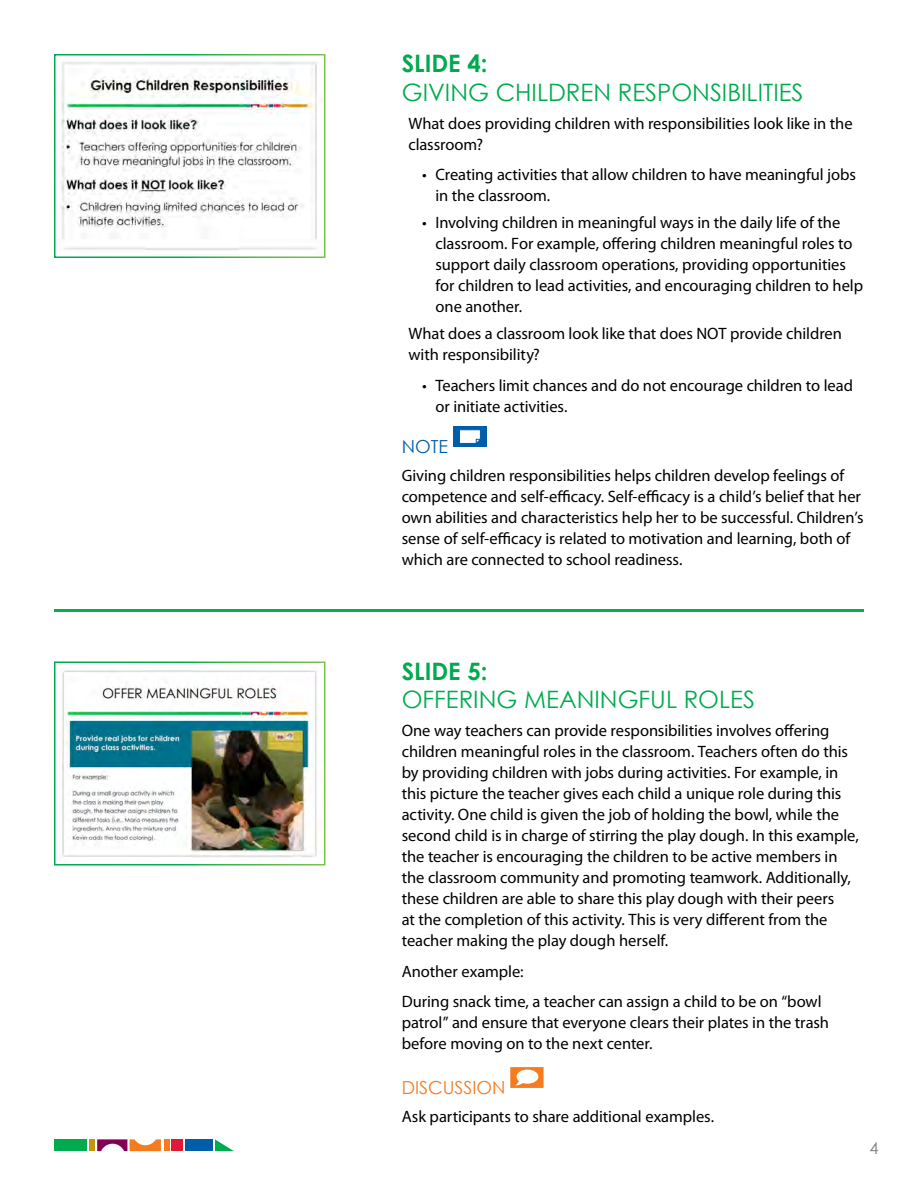
<style>
.page{position:relative;width:918px;height:1188px;background:#fff}
.page>*{position:absolute;margin:0;border:0;box-sizing:border-box;transform-origin:0 0}
.t1{font:24px/28.8px "Century Gothic";color:#00aa4f}
.Discussion_Header{font:18px "Century Gothic";color:#f47b20}
.Note_Header{font:18px "Century Gothic";color:#005daa}
.body{font:16.5px/21px "Myriad Pro";letter-spacing:-.005em;color:#000}
.Bullet{font:16.5px/21px "Myriad Pro";letter-spacing:-.005em;color:#000}
.t2{font:16.5px "Century Gothic";color:#808285}
.s1{font-weight:700}
</style>
<div class="page">
<div style="left:54px;top:1139px;width:33px;height:12px;background:#00aa4f"></div>
<svg style="left:97px;top:1139px;width:64px;height:12px"></svg>
<div style="left:164px;top:1139px;width:6px;height:12px;background:#f47b20"></div>
<div style="left:185px;top:1139px;width:27px;height:12px;background:#005daa"></div>
<svg style="left:215px;top:1139px;width:19px;height:12px"></svg>
<div style="left:172px;top:1139px;width:11px;height:12px;background:#e31837"></div>
<div style="left:89px;top:1139px;width:6px;height:12px;background:#c4960c"></div>
<img style="left:61px;top:61px;width:262px;height:189px">
<div style="left:54px;top:54px;width:272px;height:204px;border:2px solid #fff"></div>
<div style="left:453px;top:426px;width:34px;height:21px;background:#005daa"></div>
<svg style="left:460px;top:429px;width:20px;height:14px"></svg>
<hr style="left:54px;top:609px;width:810px;height:3px;background:#00af4e">
<img style="left:62px;top:670px;width:255px;height:188px">
<div style="left:54px;top:662px;width:272px;height:204px;border:2px solid #fff"></div>
<svg style="left:510px;top:1067px;width:34px;height:21px"></svg>
<p class="t1" style="left:402px;top:49px;width:403px"><span class="s1">SLIDE 4:<br></span>GIVING CHILDREN RESPONSIBILITIES</p>
<p class="Bullet" style="left:409px;top:112px;width:446px">What does providing children with responsibilities look like in the classroom?</p>
<p class="body" style="left:436px;top:164px;width:422px;text-indent:-14px">• Creating activities that allow children to have meaningful jobs in the classroom.</p>
<p class="body" style="left:436px;top:212px;width:429px;text-indent:-14px">• Involving children in meaningful ways in the daily life of the classroom. For example, offering children meaningful roles to support daily classroom operations, providing opportunities for children to lead activities, and encouraging children to help one another.</p>
<p class="Bullet" style="left:409px;top:323px;width:435px">What does a classroom look like that does NOT provide children with responsibility?</p>
<p class="body" style="left:436px;top:374px;width:419px;text-indent:-14px">• Teachers limit chances and do not encourage children to lead or initiate activities.</p>
<p class="Note_Header" style="left:402px;top:435px;width:48px">NOTE</p>
<p class="body" style="left:402px;top:464px;width:463px">Giving children responsibilities helps children develop feelings of competence and self-efficacy. Self-efficacy is a child’s belief that her own abilities and characteristics help her to be successful. Children’s sense of self-efficacy is related to motivation and learning, both of which are connected to school readiness.</p>
<p class="t1" style="left:402px;top:656px;width:355px"><span class="s1">SLIDE 5:<br></span>OFFERING MEANINGFUL ROLES</p>
<p class="body" style="left:402px;top:720px;width:459px">One way teachers can provide responsibilities involves offering children meaningful roles in the classroom. Teachers often do this by providing children with jobs during activities. For example, in this picture the teacher gives each child a unique role during this activity. One child is given the job of holding the bowl, while the second child is in charge of stirring the play dough. In this example, the teacher is encouraging the children to be active members in the classroom community and promoting teamwork. Additionally, these children are able to share this play dough with their peers<br>at the completion of this activity. This is very different from the teacher making the play dough herself.</p>
<p class="body" style="left:402px;top:960px;width:123px">Another example:</p>
<p class="body" style="left:402px;top:991px;width:429px">During snack time, a teacher can assign a child to be on “bowl patrol” and ensure that everyone clears their plates in the trash before moving on to the next center.</p>
<p class="Discussion_Header" style="left:402px;top:1076px;width:105px">DISCUSSION</p>
<p class="body" style="left:402px;top:1105px;width:314px">Ask participants to share additional examples.</p>
<p class="t2" style="left:870px;top:1138px;width:11px">4</p>
</div>
